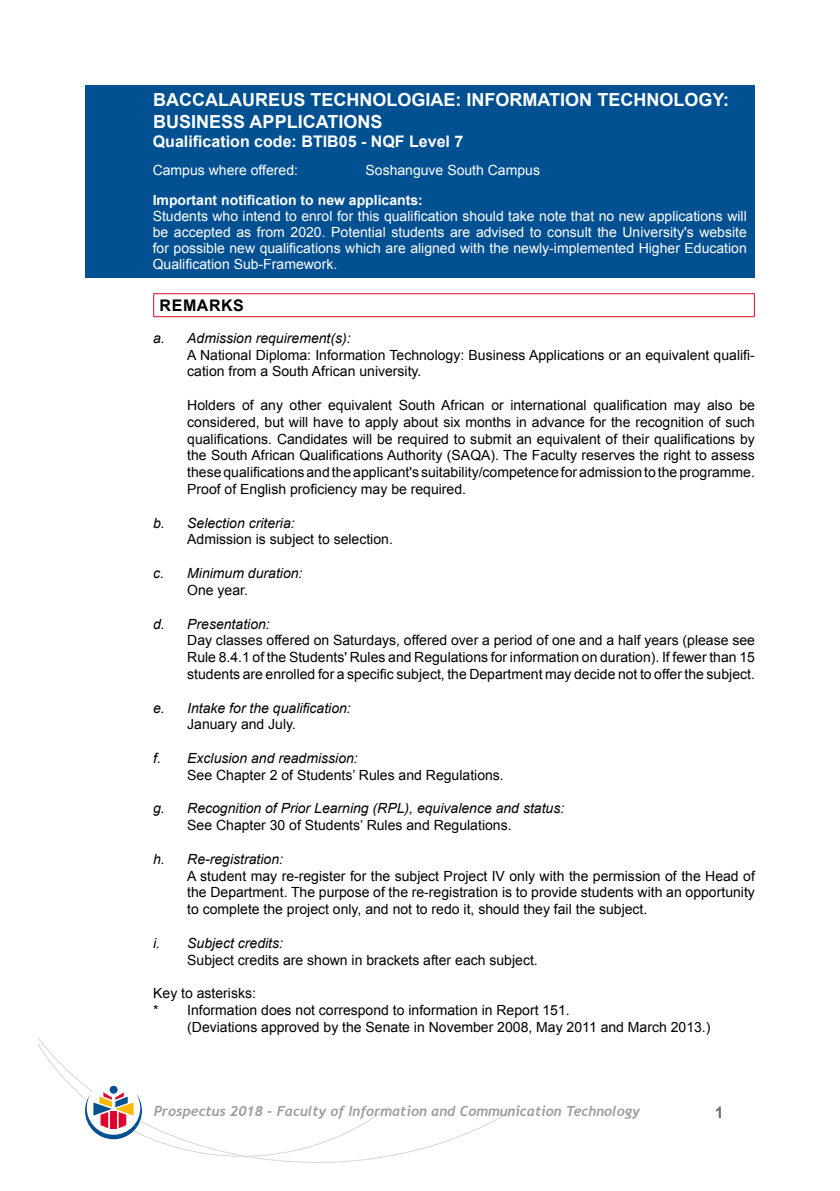
<style>
.page{position:relative;width:840px;height:1191px;background:#fff}
.page>*{position:absolute;margin:0;border:0;box-sizing:border-box;transform-origin:0 0}
.t1{font:700 18px/21.6px "Arial";color:#fff}
.t2{font:700 16px "Arial";color:#fff}
.t3{font:700 16px "Arial";letter-spacing:.035em;color:#000}
.t4{font:700 16px "Arial";color:#706f6f}
.t5{font:14px/16.8px "Arial";color:#000;text-align:justify}
.t6{font:14px/16px "Arial";color:#fff;text-align:justify}
.t7{font:italic 14px "Arial";color:#000}
.t8{font:italic 700 14px "Trebuchet";color:#9d9d9c}
.t9{font:700 14px "Arial";color:#fff}
</style>
<div class="page">
<svg style="left:37px;top:1037px;width:482px;height:125px"></svg>
<svg style="left:37px;top:1043px;width:353px;height:113px"></svg>
<div style="left:85px;top:85px;width:669px;height:192px;background:#005092"></div>
<hr style="left:153px;top:293px;width:601px;height:1px;background:#dd052b">
<svg style="left:153px;top:294px;width:1px;height:22px"></svg>
<svg style="left:753px;top:294px;width:1px;height:22px"></svg>
<hr style="left:153px;top:316px;width:601px;height:1px;background:#dd052b">
<p class="t1" style="left:153px;top:89px;width:577px">BACCALAUREUS TECHNOLOGIAE: INFORMATION TECHNOLOGY:<br>BUSINESS APPLICATIONS</p>
<p class="t2" style="left:153px;top:130px;width:312px">Qualification code: BTIB05 - NQF Level 7</p>
<p class="t6" style="left:153px;top:162px;width:147px">Campus where offered:</p>
<p class="t6" style="left:365px;top:162px;width:176px">Soshanguve South Campus</p>
<p class="t9" style="left:153px;top:190px;width:271px">Important notification to new applicants:</p>
<p class="t6" style="left:153px;top:208px;width:595px">Students who intend to enrol for this qualification should take note that no new applications will be accepted as from 2020. Potential students are advised to consult the University's website for possible new qualifications which are aligned with the newly-implemented Higher Education Qualification Sub-Framework.</p>
<p class="t3" style="left:159px;top:294px;width:86px">REMARKS</p>
<p class="t7" style="left:153px;top:329px;width:199px">a. Admission requirement(s):</p>
<p class="t5" style="left:187px;top:346px;width:569px">A National Diploma: Information Technology: Business Applications or an equivalent qualifi&shy;cation from a South African university.</p>
<p class="t5" style="left:187px;top:396px;width:569px">Holders of any other equivalent South African or international qualification may also be considered, but will have to apply about six months in advance for the recognition of such qualifications. Candidates will be required to submit an equivalent of their qualifications by the South African Qualifications Authority (SAQA). The Faculty reserves the right to assess these qualifications and the applicant's suitability/competence for admission to the programme.<br>Proof of English proficiency may be required.</p>
<p class="t7" style="left:153px;top:514px;width:143px">b. Selection criteria:</p>
<p class="t5" style="left:187px;top:531px;width:207px">Admission is subject to selection.</p>
<p class="t7" style="left:153px;top:564px;width:151px">c. Minimum duration:</p>
<p class="t5" style="left:187px;top:581px;width:62px">One year.</p>
<p class="t7" style="left:153px;top:614px;width:118px">d. Presentation:</p>
<p class="t5" style="left:187px;top:632px;width:569px">Day classes offered on Saturdays, offered over a period of one and a half years (please see Rule 8.4.1 of the Students' Rules and Regulations for information on duration). If fewer than 15 students are enrolled for a specific subject, the Department may decide not to offer the subject.</p>
<p class="t7" style="left:153px;top:698px;width:199px">e. Intake for the qualification:</p>
<p class="t5" style="left:187px;top:716px;width:110px">January and July.</p>
<p class="t7" style="left:153px;top:749px;width:206px">f. Exclusion and readmission:</p>
<p class="t5" style="left:187px;top:766px;width:318px">See Chapter 2 of Students’ Rules and Regulations.</p>
<p class="t7" style="left:153px;top:799px;width:412px">g. Recognition of Prior Learning (RPL), equivalence and status:</p>
<p class="t5" style="left:187px;top:816px;width:325px">See Chapter 30 of Students’ Rules and Regulations.</p>
<p class="t7" style="left:153px;top:850px;width:131px">h. Re-registration:</p>
<p class="t5" style="left:187px;top:867px;width:569px">A student may re-register for the subject Project IV only with the permission of the Head of the Department. The purpose of the re-registration is to provide students with an opportunity to complete the project only, and not to redo it, should they fail the subject.</p>
<p class="t7" style="left:153px;top:934px;width:131px">i. Subject credits:</p>
<p class="t5" style="left:187px;top:951px;width:352px">Subject credits are shown in brackets after each subject.</p>
<p class="t5" style="left:153px;top:984px;width:104px">Key to asterisks:</p>
<p class="t5" style="left:153px;top:1001px;width:418px">* Information does not correspond to information in Report 151.</p>
<p class="t5" style="left:187px;top:1018px;width:524px">(Deviations approved by the Senate in November 2008, May 2011 and March 2013.)</p>
<p class="t8" style="left:154px;top:1102px;width:487px">Prospectus 2018 - Faculty of Information and Communication Technology</p>
<p class="t4" style="left:714px;top:1100px;width:10px">1</p>
</div>
